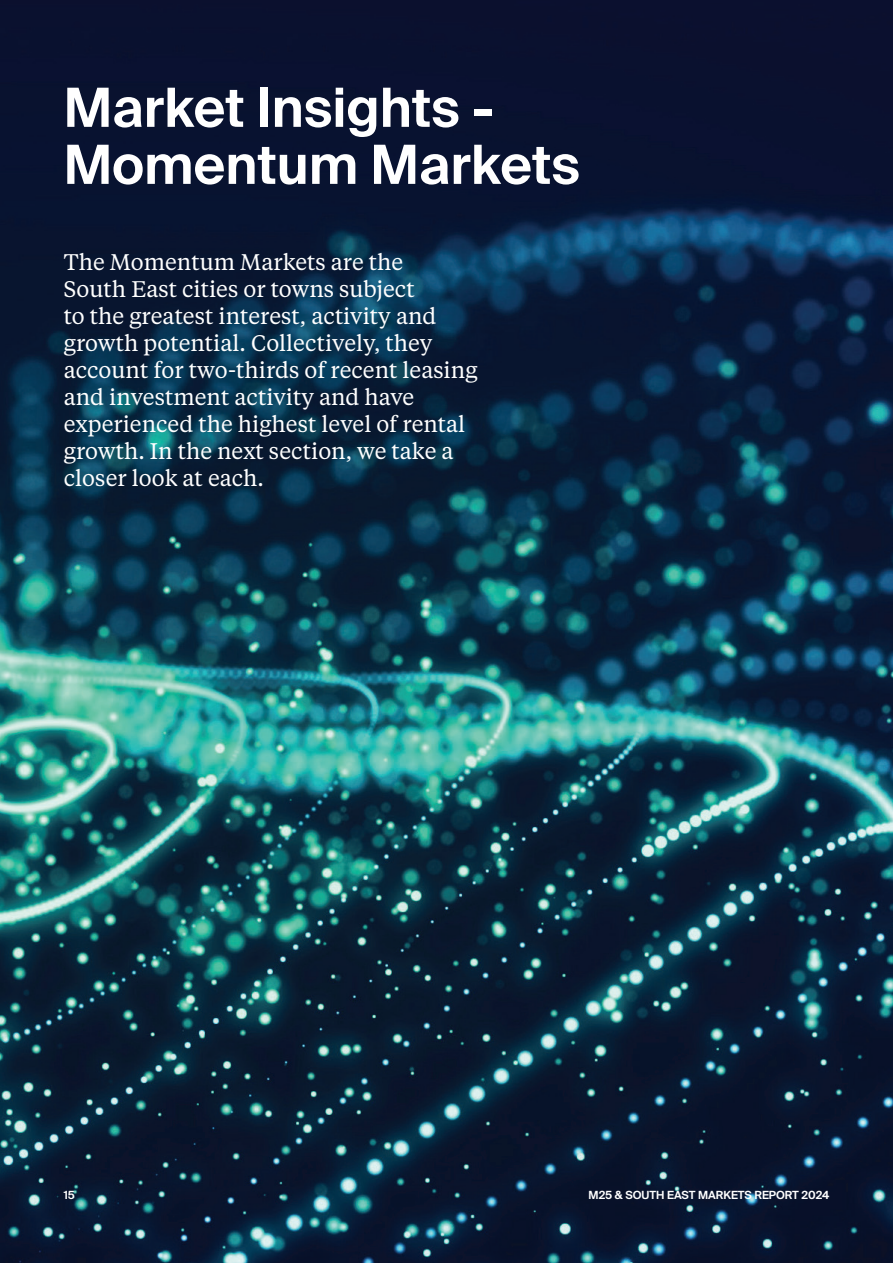
<style>
.page{position:relative;width:893px;height:1263px;background:#fff}
.page>*{position:absolute;margin:0;border:0;box-sizing:border-box;transform-origin:0 0}
.t1{font:600 54px/57px "Suisse Intl";color:#fff}
.t2{font:22.5px/27px "Tiempos Text";color:#fff}
.t3{font:600 11.25px "Suisse Intl";color:#fff}
</style>
<div class="page">
<img style="left:0;top:0;width:893px;height:1263px">
<h1 class="t1" style="left:64px;top:80px;width:518px">Market Insights -<br>Momentum Markets</h1>
<p class="t2" style="left:64px;top:248px;width:415px">The Momentum Markets are the<br>South East cities or towns subject<br>to the greatest interest, activity and growth potential. Collectively, they account for two-thirds of recent leasing and investment activity and have experienced the highest level of rental growth. In the next section, we take a closer look at each.</p>
<p class="t3" style="left:64px;top:1189px;width:13px">15</p>
<p class="t3" style="left:589px;top:1189px;width:242px">M25 &amp; SOUTH EAST MARKETS REPORT 2024</p>
</div>
